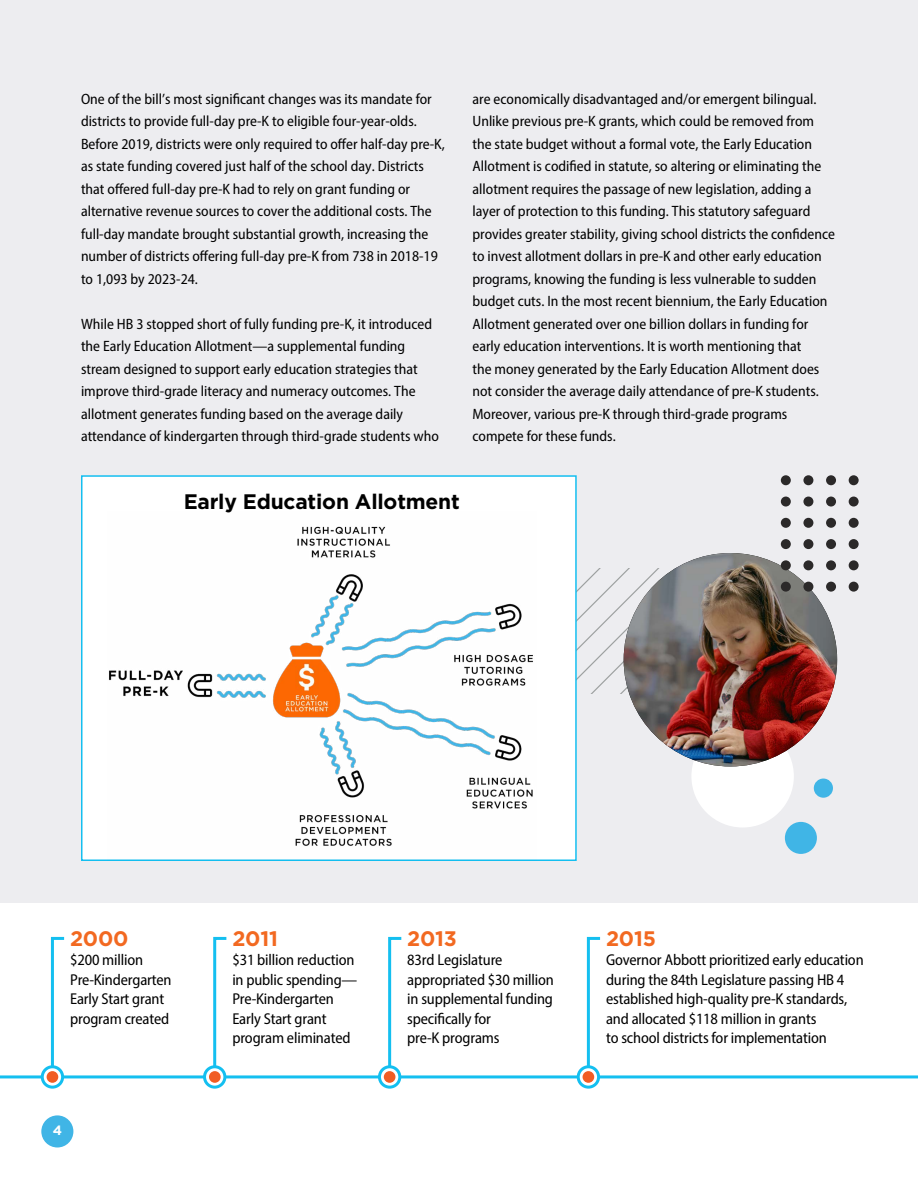
<style>
.page{position:relative;width:918px;height:1188px;background:#fff}
.page>*{position:absolute;margin:0;border:0;box-sizing:border-box;transform-origin:0 0}
.t1{font:700 21px "Gotham";letter-spacing:-.01em;color:#000}
.t2{font:700 21px "Gotham";letter-spacing:-.01em;color:#f26921}
.t3{font:semi-condensed 15.75px/19.5px "Myriad Pro";letter-spacing:-.01em;color:#000}
.t4{font:semi-condensed 15px/22.5px "Myriad Pro";color:#000}
.t5{font:700 13.5px "Gotham";color:#fff}
</style>
<div class="page">
<div style="left:41px;top:1115px;width:32px;height:32px;background:#40b5e6;border-radius:50%"></div>
<hr style="left:0;top:1075px;width:918px;height:3px;background:#14bff0">
<div style="left:0;top:0;width:918px;height:903px;background:#ededf0"></div>
<div style="left:691px;top:725px;width:103px;height:103px;background:#fff;border-radius:50%"></div>
<div style="left:785px;top:822px;width:32px;height:32px;background:#40b5e6;border-radius:50%"></div>
<div style="left:814px;top:779px;width:19px;height:19px;background:#40b5e6;border-radius:50%"></div>
<svg style="left:577px;top:569px;width:97px;height:125px"></svg>
<div style="left:81px;top:475px;width:496px;height:386px;background:#fff;border:2px solid #14bff0"></div>
<svg style="left:50px;top:936px;width:17px;height:140px"></svg>
<svg style="left:213px;top:936px;width:16px;height:140px"></svg>
<svg style="left:388px;top:936px;width:16px;height:140px"></svg>
<svg style="left:586px;top:936px;width:17px;height:140px"></svg>
<img style="left:107px;top:526px;width:429px;height:335px">
<svg style="left:42px;top:1067px;width:21px;height:20px"></svg>
<div style="left:41px;top:1065px;width:23px;height:24px;border:3px solid #14bff0;border-radius:50%"></div>
<svg style="left:205px;top:1067px;width:20px;height:20px"></svg>
<div style="left:203px;top:1065px;width:23px;height:24px;border:3px solid #14bff0;border-radius:50%"></div>
<svg style="left:379px;top:1067px;width:21px;height:20px"></svg>
<div style="left:378px;top:1065px;width:23px;height:24px;border:3px solid #14bff0;border-radius:50%"></div>
<svg style="left:578px;top:1067px;width:21px;height:20px"></svg>
<div style="left:577px;top:1065px;width:23px;height:24px;border:3px solid #14bff0;border-radius:50%"></div>
<img style="left:624px;top:553px;width:213px;height:213px;border-radius:107px">
<div style="left:849px;top:582px;width:10px;height:10px;background:#2b2929;border-radius:50%"></div>
<div style="left:826px;top:582px;width:10px;height:10px;background:#2b2929;border-radius:50%"></div>
<div style="left:803px;top:582px;width:10px;height:10px;background:#2b2929;border-radius:50%"></div>
<div style="left:781px;top:582px;width:10px;height:10px;background:#2b2929;border-radius:50%"></div>
<div style="left:849px;top:560px;width:10px;height:10px;background:#2b2929;border-radius:50%"></div>
<div style="left:826px;top:560px;width:10px;height:10px;background:#2b2929;border-radius:50%"></div>
<div style="left:803px;top:560px;width:10px;height:10px;background:#2b2929;border-radius:50%"></div>
<div style="left:781px;top:560px;width:10px;height:10px;background:#2b2929;border-radius:50%"></div>
<div style="left:849px;top:539px;width:10px;height:10px;background:#2b2929;border-radius:50%"></div>
<div style="left:826px;top:539px;width:10px;height:10px;background:#2b2929;border-radius:50%"></div>
<div style="left:803px;top:539px;width:10px;height:10px;background:#2b2929;border-radius:50%"></div>
<div style="left:781px;top:539px;width:10px;height:10px;background:#2b2929;border-radius:50%"></div>
<div style="left:849px;top:518px;width:10px;height:10px;background:#2b2929;border-radius:50%"></div>
<div style="left:826px;top:518px;width:10px;height:10px;background:#2b2929;border-radius:50%"></div>
<div style="left:803px;top:518px;width:10px;height:10px;background:#2b2929;border-radius:50%"></div>
<div style="left:781px;top:518px;width:10px;height:10px;background:#2b2929;border-radius:50%"></div>
<div style="left:849px;top:497px;width:10px;height:10px;background:#2b2929;border-radius:50%"></div>
<div style="left:826px;top:497px;width:10px;height:10px;background:#2b2929;border-radius:50%"></div>
<div style="left:803px;top:497px;width:10px;height:10px;background:#2b2929;border-radius:50%"></div>
<div style="left:781px;top:497px;width:10px;height:10px;background:#2b2929;border-radius:50%"></div>
<div style="left:849px;top:475px;width:10px;height:10px;background:#2b2929;border-radius:50%"></div>
<div style="left:826px;top:475px;width:10px;height:10px;background:#2b2929;border-radius:50%"></div>
<div style="left:803px;top:475px;width:10px;height:10px;background:#2b2929;border-radius:50%"></div>
<div style="left:781px;top:475px;width:10px;height:10px;background:#2b2929;border-radius:50%"></div>
<div style="left:47px;top:1071px;width:11px;height:12px;background:#f15d24;border-radius:50%"></div>
<div style="left:209px;top:1071px;width:12px;height:12px;background:#f15d24;border-radius:50%"></div>
<div style="left:384px;top:1071px;width:11px;height:12px;background:#f15d24;border-radius:50%"></div>
<div style="left:583px;top:1071px;width:11px;height:12px;background:#f15d24;border-radius:50%"></div>
<p class="t4" style="left:81px;top:87px;width:365px">One of the bill’s most significant changes was its mandate for districts to provide full-day pre-K to eligible four-year-olds.<br>Before 2019, districts were only required to offer half-day pre-K, as state funding covered just half of the school day. Districts that offered full-day pre-K had to rely on grant funding or alternative revenue sources to cover the additional costs. The full-day mandate brought substantial growth, increasing the number of districts offering full-day pre-K from 738 in 2018-19 to 1,093 by 2023-24.</p>
<p class="t4" style="left:81px;top:312px;width:359px">While HB 3 stopped short of fully funding pre-K, it introduced the Early Education Allotment—a supplemental funding stream designed to support early education strategies that improve third-grade literacy and numeracy outcomes. The allotment generates funding based on the average daily attendance of kindergarten through third-grade students who</p>
<p class="t4" style="left:472px;top:87px;width:364px">are economically disadvantaged and/or emergent bilingual.<br>Unlike previous pre-K grants, which could be removed from the state budget without a formal vote, the Early Education Allotment is codified in statute, so altering or eliminating the allotment requires the passage of new legislation, adding a layer of protection to this funding. This statutory safeguard provides greater stability, giving school districts the confidence to invest allotment dollars in pre-K and other early education programs, knowing the funding is less vulnerable to sudden budget cuts. In the most recent biennium, the Early Education Allotment generated over one billion dollars in funding for early education interventions. It is worth mentioning that<br>the money generated by the Early Education Allotment does not consider the average daily attendance of pre-K students.<br>Moreover, various pre-K through third-grade programs compete for these funds.</p>
<h1 class="t1" style="left:184px;top:487px;width:278px">Early Education Allotment</h1>
<h1 class="t2" style="left:70px;top:925px;width:60px">2000</h1>
<p class="t3" style="left:70px;top:950px;width:103px">$200 million<br>Pre-Kindergarten<br>Early Start grant program created</p>
<p class="t5" style="left:53px;top:1122px;width:11px">4</p>
<h1 class="t2" style="left:232px;top:925px;width:47px">2011</h1>
<p class="t3" style="left:232px;top:950px;width:126px">$31 billion reduction in public spending—<br>Pre-Kindergarten<br>Early Start grant program eliminated</p>
<h1 class="t2" style="left:407px;top:925px;width:51px">2013</h1>
<p class="t3" style="left:407px;top:950px;width:148px">83rd Legislature appropriated $30 million in supplemental funding specifically for<br>pre-K programs</p>
<h1 class="t2" style="left:606px;top:925px;width:51px">2015</h1>
<p class="t3" style="left:606px;top:950px;width:259px">Governor Abbott prioritized early education during the 84th Legislature passing HB 4 established high-quality pre-K standards, and allocated $118 million in grants<br>to school districts for implementation</p>
</div>
